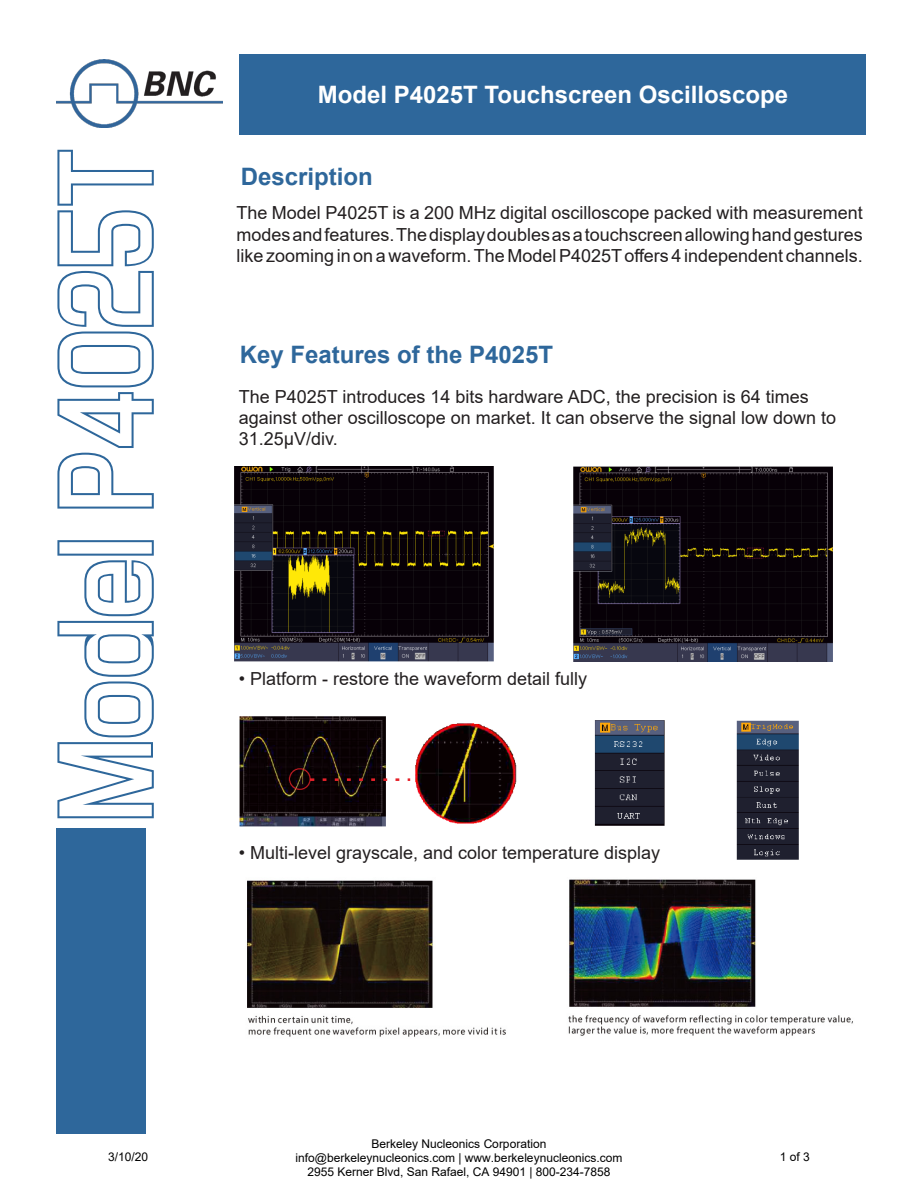
<style>
.page{position:relative;width:918px;height:1188px;background:#fff}
.page>*{position:absolute;margin:0;border:0;box-sizing:border-box;transform-origin:0 0}
.t1{font:138px "Milestone Outline";letter-spacing:-.005em;color:#2e679b}
.t2{font:700 24px "Arial";color:#fff}
.t3{font:700 24px "Arial";color:#2e679b}
.t4{font:18px/21px "Arial";color:#231f20}
.t5{font:12px/14.4px "Arial";color:#000;text-align:center}
</style>
<div class="page">
<div style="left:56px;top:829px;width:89px;height:305px;background:#2e679b"></div>
<div style="left:240px;top:54px;width:626px;height:81px;background:#2e679b"></div>
<img style="left:56px;top:60px;width:166px;height:68px">
<img style="left:235px;top:467px;width:597px;height:194px">
<img style="left:239px;top:716px;width:560px;height:144px">
<img style="left:247px;top:879px;width:606px;height:158px">
<p class="t1" style="left:32px;top:817px;width:675px;rotate:-90deg">Model P4025T</p>
<p class="t2" style="left:318px;top:78px;width:472px">Model P4025T Touchscreen Oscilloscope</p>
<p class="t3" style="left:241px;top:160px;width:134px">Description</p>
<p class="t4" style="left:236px;top:202px;width:628px;line-height:21.6px;text-align:justify">The Model P4025T is a 200 MHz digital oscilloscope packed with measurement modes and features. The display doubles as a touchscreen allowing hand gestures like zooming in on a waveform. The Model P4025T offers 4 independent channels.</p>
<p class="t3" style="left:240px;top:337px;width:315px">Key Features of the P4025T</p>
<p class="t4" style="left:239px;top:386px;width:599px">The P4025T introduces 14 bits hardware ADC, the precision is 64 times against other oscilloscope on market. It can observe the signal low down to<br>31.25μV/div.</p>
<p class="t4" style="left:239px;top:668px;width:350px">• Platform - restore the waveform detail fully</p>
<p class="t4" style="left:239px;top:842px;width:423px">• Multi-level grayscale, and color temperature display</p>
<p class="t5" style="left:108px;top:1149px;width:42px">3/10/20</p>
<p class="t5" style="left:296px;top:1136px;width:328px">Berkeley Nucleonics Corporation info@berkeleynucleonics.com | www.berkeleynucleonics.com<br>2955 Kerner Blvd, San Rafael, CA 94901 | 800-234-7858</p>
<p class="t5" style="left:780px;top:1149px;width:32px">1 of 3</p>
</div>
